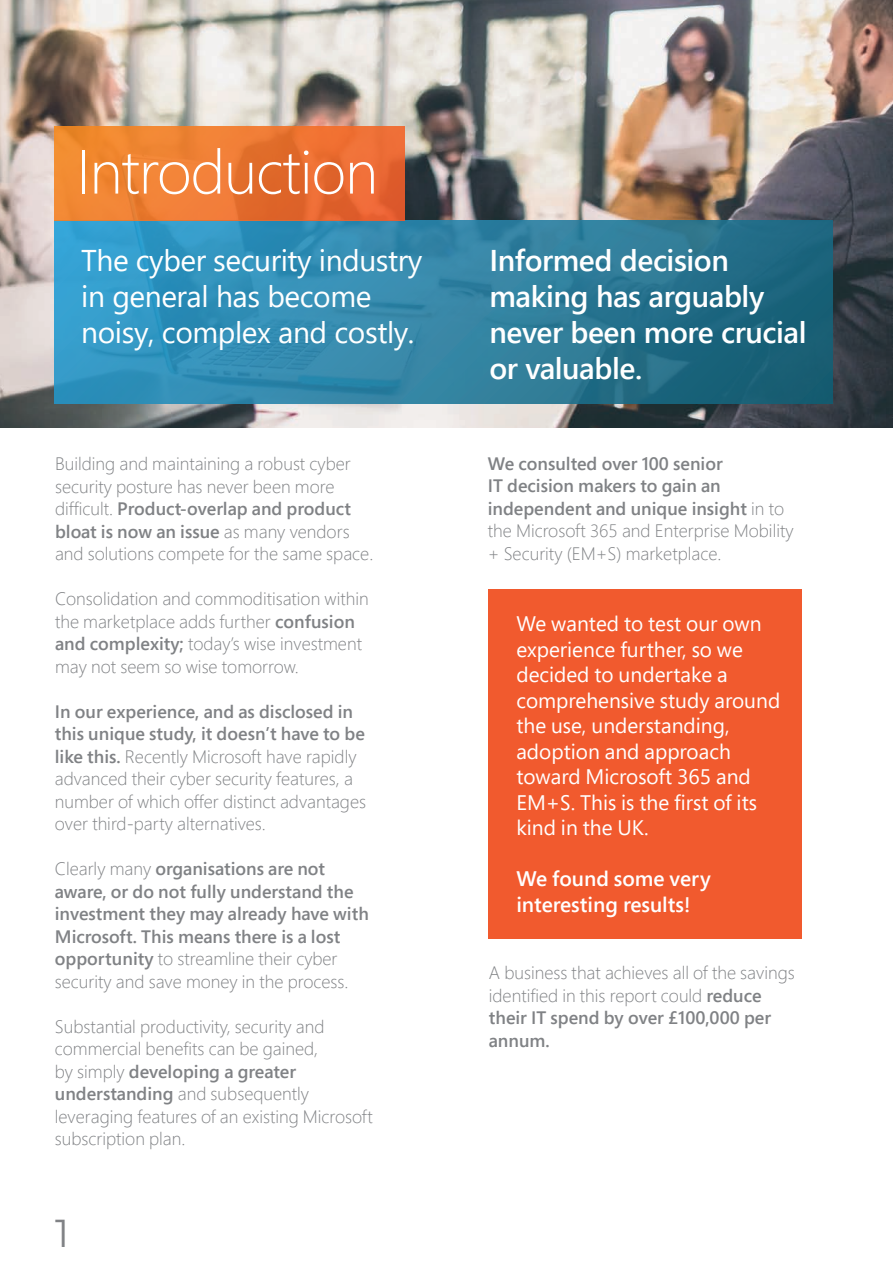
<style>
.page{position:relative;width:893px;height:1263px;background:#fff}
.page>*{position:absolute;margin:0;border:0;box-sizing:border-box;transform-origin:0 0}
.t1{font:300 61.5px "Segoe UI";letter-spacing:-.015em;color:#fff}
.t2{font:39px "Montserrat";color:#808285}
.t3{font:30px/36px "Segoe UI";letter-spacing:-.015em;color:#fff}
.t4{font:600 30px/36px "Segoe UI";letter-spacing:-.015em;color:#fff}
.t5{font:21px/25.5px "Segoe Pro";color:#fff}
.t6{font:600 21px/25.5px "Segoe Pro";color:#fff}
.t7{font:300 18px/22.5px "Segoe Pro";color:#808285}
.t8{font:600 18px/22.5px "Segoe Pro";color:#808285}
.s1{font-weight:600}
.s2{font-weight:300}
</style>
<div class="page">
<div style="left:489px;top:589px;width:313px;height:349px;background:#f15a2e"></div>
<img style="left:0;top:0;width:893px;height:427px">
<svg style="left:54px;top:220px;width:779px;height:183px;background:#2d81a2"></svg>
<svg style="left:54px;top:127px;width:350px;height:93px;background:#eb7732"></svg>
<h1 class="t1" style="left:77px;top:114px;width:303px">Introduction</h1>
<h3 class="t3" style="left:81px;top:240px;width:343px">The cyber security industry in general has become noisy, complex and costly.</h3>
<p class="t7" style="left:55px;top:452px;width:320px">Building and maintaining a robust cyber security posture has never been more difficult. <span class="s1">Product-overlap and product bloat is now an issue</span> as many vendors and solutions compete for the same space.</p>
<p class="t7" style="left:55px;top:587px;width:315px">Consolidation and commoditisation within the marketplace adds further <span class="s1">confusion and complexity;</span> today’s wise investment may not seem so wise tomorrow.</p>
<p class="t7" style="left:55px;top:699px;width:313px"><span class="s1">In our experience, and as disclosed in this unique study, it doesn’t have to be like this.</span> Recently Microsoft have rapidly advanced their cyber security features, a number of which offer distinct advantages over third-party alternatives.</p>
<p class="t8" style="left:55px;top:857px;width:316px"><span class="s2">Clearly many</span> organisations are not aware, or do not fully understand the investment they may already have with Microsoft. This means there is a lost opportunity <span class="s2">to streamline their cyber security and save money in the process.</span></p>
<p class="t7" style="left:55px;top:1014px;width:319px">Substantial productivity, security and commercial benefits can be gained,<br>by simply <span class="s1">developing a greater understanding</span> and subsequently leveraging features of an existing Microsoft subscription plan.</p>
<h2 class="t2" style="left:55px;top:1206px;width:16px">1</h2>
<h3 class="t4" style="left:489px;top:240px;width:319px">Informed decision making has arguably never been more crucial or valuable.</h3>
<p class="t8" style="left:488px;top:451px;width:307px">We consulted over 100 senior<br>IT decision makers to gain an independent and unique insight <span class="s2">in to the Microsoft 365 and Enterprise Mobility + Security (EM+S) marketplace.</span></p>
<p class="t5" style="left:516px;top:611px;width:265px">We wanted to test our own experience further, so we decided to undertake a comprehensive study around the use, understanding, adoption and approach toward Microsoft 365 and<br>EM+S. This is the first of its kind in the UK.</p>
<p class="t6" style="left:516px;top:866px;width:196px">We found some very interesting results!</p>
<p class="t7" style="left:489px;top:961px;width:307px">A business that achieves all of the savings identified in this report could <span class="s1">reduce their IT spend by over £100,000 per annum.</span></p>
</div>
